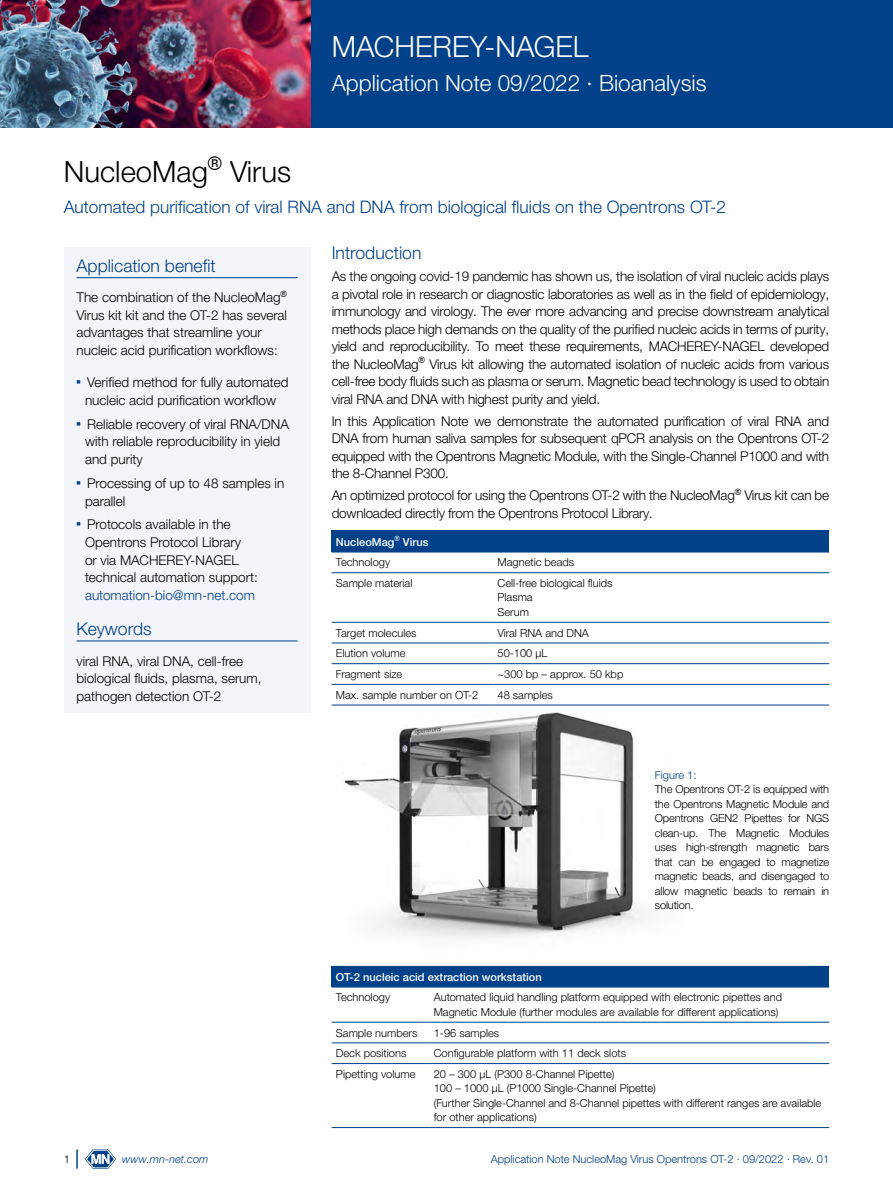
<style>
.page{position:relative;width:893px;height:1191px;background:#fff}
.page>*{position:absolute;margin:0;border:0;box-sizing:border-box;transform-origin:0 0}
.t1{font:300 29.25px "Helvetica Neue LTW1 G";color:#000}
.t2{font:300 29.25px "Helvetica Neue LTW1 G";color:#fff}
.t3{font:300 22.5px "Helvetica Neue LTW1 G";color:#fff}
.t4{font:300 17.55px "Helvetica Neue LTW1 G";color:#004189}
.t5{font:300 17.25px "Helvetica Neue LTW1 G";color:#004189}
.t6{font:300 13.5px/17.5px "Helvetica Neue LTW1 G";color:#000}
.t7{font:300 13.5px "Helvetica Neue LTW1 G";color:#004189}
.t8{font:300 11.1px/14.4px "Helvetica Neue LTW1 G";color:#000}
.t9{font:300 11.1px "Helvetica Neue LTW1 G";color:#004189}
.t10{font:500 11.1px/20.7px "Helvetica Neue LTW1 G";color:#fff}
.t11{font:italic 300 11.1px "Helvetica Neue LTW1 G";color:#004189}
.s1{font-weight:300;color:#000}
</style>
<div class="page">
<div style="left:310px;top:0;width:583px;height:128px;background:#004189"></div>
<svg style="left:76px;top:1149px;width:2px;height:19px"></svg>
<svg style="left:85px;top:1149px;width:31px;height:19px"></svg>
<div style="left:332px;top:531px;width:497px;height:21px;background:#004189"></div>
<hr style="left:332px;top:642px;width:161px;height:1px;background:#004189">
<hr style="left:493px;top:642px;width:336px;height:1px;background:#004189">
<hr style="left:332px;top:663px;width:161px;height:1px;background:#004189">
<hr style="left:493px;top:663px;width:336px;height:1px;background:#004189">
<hr style="left:332px;top:684px;width:161px;height:1px;background:#004189">
<hr style="left:493px;top:684px;width:336px;height:1px;background:#004189">
<hr style="left:332px;top:705px;width:161px;height:1px;background:#004189">
<hr style="left:493px;top:705px;width:336px;height:1px;background:#004189">
<hr style="left:332px;top:530px;width:161px;height:1px;background:#004189">
<hr style="left:493px;top:530px;width:336px;height:1px;background:#004189">
<hr style="left:332px;top:552px;width:161px;height:1px;background:#004189">
<hr style="left:493px;top:552px;width:336px;height:1px;background:#004189">
<hr style="left:332px;top:572px;width:161px;height:1px;background:#004189">
<hr style="left:493px;top:572px;width:336px;height:1px;background:#004189">
<hr style="left:332px;top:622px;width:161px;height:1px;background:#004189">
<hr style="left:493px;top:622px;width:336px;height:1px;background:#004189">
<img style="left:344px;top:713px;width:300px;height:225px">
<div style="left:332px;top:966px;width:497px;height:21px;background:#004189"></div>
<hr style="left:332px;top:1022px;width:97px;height:1px;background:#004189">
<hr style="left:429px;top:1022px;width:400px;height:1px;background:#004189">
<hr style="left:332px;top:1042px;width:97px;height:1px;background:#004189">
<hr style="left:429px;top:1042px;width:400px;height:1px;background:#004189">
<hr style="left:332px;top:1063px;width:97px;height:1px;background:#004189">
<hr style="left:429px;top:1063px;width:400px;height:1px;background:#004189">
<hr style="left:332px;top:1127px;width:97px;height:1px;background:#004189">
<hr style="left:429px;top:1127px;width:400px;height:1px;background:#004189">
<div style="left:64px;top:247px;width:246px;height:51px;background:#f3f5fa"></div>
<hr style="left:77px;top:277px;width:221px;height:1px;background:#004189">
<div style="left:64px;top:284px;width:246px;height:83px;background:#f3f5fa"></div>
<div style="left:64px;top:367px;width:246px;height:50px;background:#f3f5fa"></div>
<div style="left:64px;top:408px;width:246px;height:68px;background:#f3f5fa"></div>
<div style="left:64px;top:468px;width:246px;height:50px;background:#f3f5fa"></div>
<div style="left:64px;top:509px;width:246px;height:103px;background:#f3f5fa"></div>
<div style="left:64px;top:601px;width:246px;height:60px;background:#f3f5fa"></div>
<hr style="left:77px;top:640px;width:221px;height:1px;background:#004189">
<div style="left:64px;top:647px;width:246px;height:66px;background:#f3f5fa"></div>
<img style="left:0;top:0;width:310px;height:128px">
<h1 class="t2" style="left:332px;top:29px;width:258px">MACHEREY‑NAGEL</h1>
<h2 class="t3" style="left:332px;top:69px;width:376px">Application Note 09/2022 · Bioanalysis</h2>
<h1 class="t1" style="left:64px;top:154px;width:229px">NucleoMag<sup>®</sup> Virus</h1>
<p class="t5" style="left:64px;top:197px;width:664px">Automated purification of viral RNA and DNA from biological fluids on the Opentrons OT-2</p>
<p class="t4" style="left:332px;top:242px;width:91px">Introduction</p>
<p class="t6" style="left:332px;top:267px;width:499px;text-align:justify">As the ongoing covid-19 pandemic has shown us, the isolation of viral nucleic acids plays a pivotal role in research or diagnostic laboratories as well as in the field of epidemiology, immunology and virology. The ever more advancing and precise downstream analytical methods place high demands on the quality of the purified nucleic acids in terms of purity, yield and reproducibility. To meet these requirements, MACHEREY‑NAGEL developed the NucleoMag<sup>®</sup> Virus kit allowing the automated isolation of nucleic acids from various cell-free body fluids such as plasma or serum. Magnetic bead technology is used to obtain viral RNA and DNA with highest purity and yield.</p>
<p class="t6" style="left:332px;top:412px;width:499px;text-align:justify">In this Application Note we demonstrate the automated purification of viral RNA and DNA from human saliva samples for subsequent qPCR analysis on the Opentrons OT-2 equipped with the Opentrons Magnetic Module, with the Single-Channel P1000 and with the 8-Channel P300.</p>
<p class="t6" style="left:332px;top:486px;width:499px">An optimized protocol for using the Opentrons OT-2 with the NucleoMag<sup>®</sup> Virus kit can be downloaded directly from the Opentrons Protocol Library.</p>
<p class="t10" style="left:336px;top:531px;width:94px">NucleoMag<sup>®</sup> Virus<br><span class="s1">Technology</span></p>
<p class="t4" style="left:77px;top:255px;width:141px">Application benefit</p>
<p class="t6" style="left:77px;top:289px;width:212px">The combination of the NucleoMag<sup>® </sup>Virus kit kit and the OT-2 has several advantages that streamline your nucleic acid purification workflows:</p>
<p class="t6" style="left:77px;top:374px;width:213px;text-align:center"><sup>■</sup> Verified method for fully automated nucleic acid purification workflow</p>
<p class="t6" style="left:85px;top:415px;width:205px;text-indent:-9px"><sup>■</sup> Reliable recovery of viral RNA/DNA with reliable reproducibility in yield and purity</p>
<p class="t6" style="left:85px;top:474px;width:201px;text-indent:-9px"><sup>■</sup> Processing of up to 48 samples in parallel</p>
<p class="t6" style="left:85px;top:516px;width:174px;text-indent:-9px"><sup>■</sup> Protocols available in the<br>Opentrons Protocol Library<br>or via MACHEREY-NAGEL technical automation support:</p>
<p class="t7" style="left:85px;top:586px;width:171px">automation-bio@mn-net.com</p>
<p class="t4" style="left:77px;top:618px;width:76px">Keywords</p>
<p class="t6" style="left:77px;top:652px;width:187px">viral RNA, viral DNA, cell-free biological fluids, plasma, serum, pathogen detection OT-2</p>
<p class="t8" style="left:497px;top:555px;width:78px">Magnetic beads</p>
<p class="t8" style="left:336px;top:576px;width:78px">Sample material</p>
<p class="t8" style="left:497px;top:576px;width:116px">Cell-free biological fluids<br>Plasma<br>Serum</p>
<p class="t8" style="left:336px;top:625px;width:82px">Target molecules</p>
<p class="t8" style="left:497px;top:625px;width:93px">Viral RNA and DNA</p>
<p class="t8" style="left:336px;top:646px;width:71px">Elution volume</p>
<p class="t8" style="left:497px;top:646px;width:51px">50-100 µL</p>
<p class="t8" style="left:336px;top:667px;width:68px">Fragment size</p>
<p class="t8" style="left:497px;top:667px;width:127px">~300 bp – approx. 50 kbp</p>
<p class="t8" style="left:336px;top:687px;width:144px">Max. sample number on OT-2</p>
<p class="t8" style="left:497px;top:687px;width:57px">48 samples</p>
<p class="t9" style="left:655px;top:768px;width:43px">Figure 1:</p>
<p class="t8" style="left:655px;top:782px;width:176px;text-align:justify">The Opentrons OT-2 is equipped with the Opentrons Magnetic Module and Opentrons GEN2 Pipettes for NGS clean-up. The Magnetic Modules uses high-strength magnetic bars that can be engaged to magnetize magnetic beads, and disengaged to allow magnetic beads to remain in solution.</p>
<p class="t10" style="left:336px;top:966px;width:207px">OT-2 nucleic acid extraction workstation</p>
<p class="t8" style="left:336px;top:990px;width:56px">Technology</p>
<p class="t8" style="left:434px;top:990px;width:350px">Automated liquid handling platform equipped with electronic pipettes and<br>Magnetic Module (further modules are available for different applications)</p>
<p class="t8" style="left:336px;top:1025px;width:83px">Sample numbers</p>
<p class="t8" style="left:434px;top:1025px;width:67px">1-96 samples</p>
<p class="t8" style="left:336px;top:1046px;width:72px">Deck positions</p>
<p class="t8" style="left:434px;top:1046px;width:194px">Configurable platform with 11 deck slots</p>
<p class="t8" style="left:336px;top:1066px;width:81px">Pipetting volume</p>
<p class="t8" style="left:434px;top:1066px;width:389px">20 – 300 μL (P300 8-Channel Pipette)<br>100 – 1000 μL (P1000 Single-Channel Pipette)<br>(Further Single-Channel and 8-Channel pipettes with different ranges are available for other applications)</p>
<p class="t8" style="left:64px;top:1151px;width:8px">1</p>
<p class="t11" style="left:122px;top:1152px;width:88px">www.mn-net.com</p>
<p class="t9" style="left:491px;top:1152px;width:340px">Application Note NucleoMag Virus Opentrons OT-2 · 09/2022 · Rev. 01</p>
</div>
